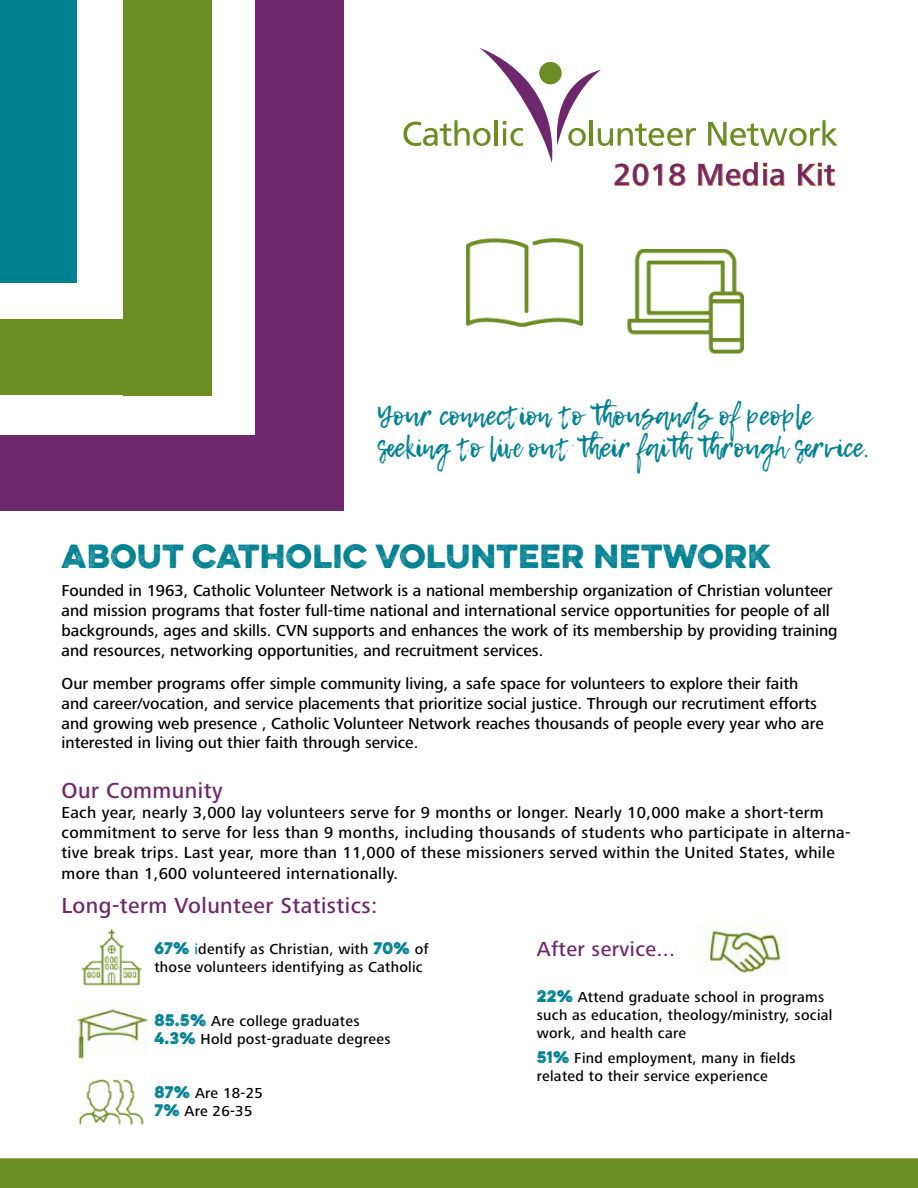
<style>
.page{position:relative;width:918px;height:1188px;background:#fff}
.page>*{position:absolute;margin:0;border:0;box-sizing:border-box;transform-origin:0 0}
.t1{font:500 31.5px "Frutiger Next Pro";letter-spacing:.02em;color:#6d276a}
.t2{font:700 30px "Eveleth";letter-spacing:.02em;color:#008192}
.t3{font:27px/32.4px "Lemon Tuesday";color:#008192}
.t4{font:500 22.5px "Frutiger Next Pro";letter-spacing:.02em;color:#6d276a}
.t5{font:500 21px "Frutiger Next Pro";letter-spacing:.02em;color:#6d276a}
.t6{font:500 16.5px/19.8px "Frutiger Next Pro";color:#000}
.t7{font:500 16.5px/19.8px "Frutiger Next Pro";letter-spacing:.02em;color:#000}
.t8{font:500 15px/18px "Frutiger Next Pro";letter-spacing:.02em;color:#000}
.s1{font-family:"Eveleth";font-weight:700;color:#008192}
.s2{color:#008192}
</style>
<div class="page">
<img style="left:706px;top:923px;width:76px;height:51px">
<div style="left:0;top:0;width:77px;height:283px;background:#008192"></div>
<div style="left:255px;top:0;width:89px;height:505px;background:#6d276a"></div>
<div style="left:123px;top:0;width:89px;height:395px;background:#6d8d23"></div>
<div style="left:0;top:320px;width:204px;height:75px;background:#6d8d23"></div>
<div style="left:0;top:435px;width:344px;height:76px;background:#6d276a"></div>
<svg style="left:403px;top:48px;width:435px;height:138px"></svg>
<img style="left:81px;top:929px;width:61px;height:57px">
<img style="left:72px;top:1004px;width:77px;height:56px">
<img style="left:78px;top:1079px;width:66px;height:46px">
<img style="left:466px;top:238px;width:118px;height:89px">
<img style="left:627px;top:249px;width:117px;height:105px">
<div style="left:0;top:1158px;width:918px;height:30px;background:#6d8d23"></div>
<h1 class="t1" style="left:614px;top:157px;width:223px">2018 Media Kit</h1>
<h3 class="t3" style="left:377px;top:399px;width:494px">Your connection to thousands of people seeking to live out their faith through service.</h3>
<h2 class="t2" style="left:62px;top:533px;width:711px">ABOUT CATHOLIC VOLUNTEER NETWORK</h2>
<p class="t6" style="left:62px;top:581px;width:778px">Founded in 1963, Catholic Volunteer Network is a national membership organization of Christian volunteer and mission programs that foster full-time national and international service opportunities for people of all backgrounds, ages and skills. CVN supports and enhances the work of its membership by providing training and resources, networking opportunities, and recruitment services.</p>
<p class="t6" style="left:62px;top:674px;width:764px">Our member programs offer simple community living, a safe space for volunteers to explore their faith and career/vocation, and service placements that prioritize social justice. Through our recrutiment efforts and growing web presence , Catholic Volunteer Network reaches thousands of people every year who are interested in living out thier faith through service.</p>
<h3 class="t4" style="left:62px;top:778px;width:163px">Our Community</h3>
<p class="t7" style="left:62px;top:803px;width:790px">Each year, nearly 3,000 lay volunteers serve for 9 months or longer. Nearly 10,000 make a short-term commitment to serve for less than 9 months, including thousands of students who participate in alterna&shy;tive break trips. Last year, more than 11,000 of these missioners served within the United States, while</p>
<p class="t7" style="left:62px;top:864px;width:338px">more than 1,600 volunteered internationally.</p>
<h3 class="t4" style="left:62px;top:893px;width:317px">Long-term Volunteer Statistics:</h3>
<p class="t8" style="left:154px;top:940px;width:276px"><span class="s1">67%</span> <span class="s2">i</span>dentify as Christian, with <span class="s1">70%</span> of those volunteers identifying as Catholic</p>
<p class="t8" style="left:154px;top:1012px;width:238px"><span class="s1">85.5%</span> Are college graduates<br><span class="s1">4.3%</span> Hold post-graduate degrees</p>
<p class="t8" style="left:154px;top:1084px;width:110px"><span class="s1">87%</span> Are 18-25<br><span class="s1">7%</span> Are 26-35</p>
<p class="t5" style="left:537px;top:937px;width:140px">After service...</p>
<p class="t8" style="left:537px;top:988px;width:297px"><span class="s1">22%</span> Attend graduate school in programs such as education, theology/ministry, social work, and health care</p>
<p class="t8" style="left:537px;top:1049px;width:260px"><span class="s1">51%</span> Find employment, many in fields related to their service experience</p>
</div>
